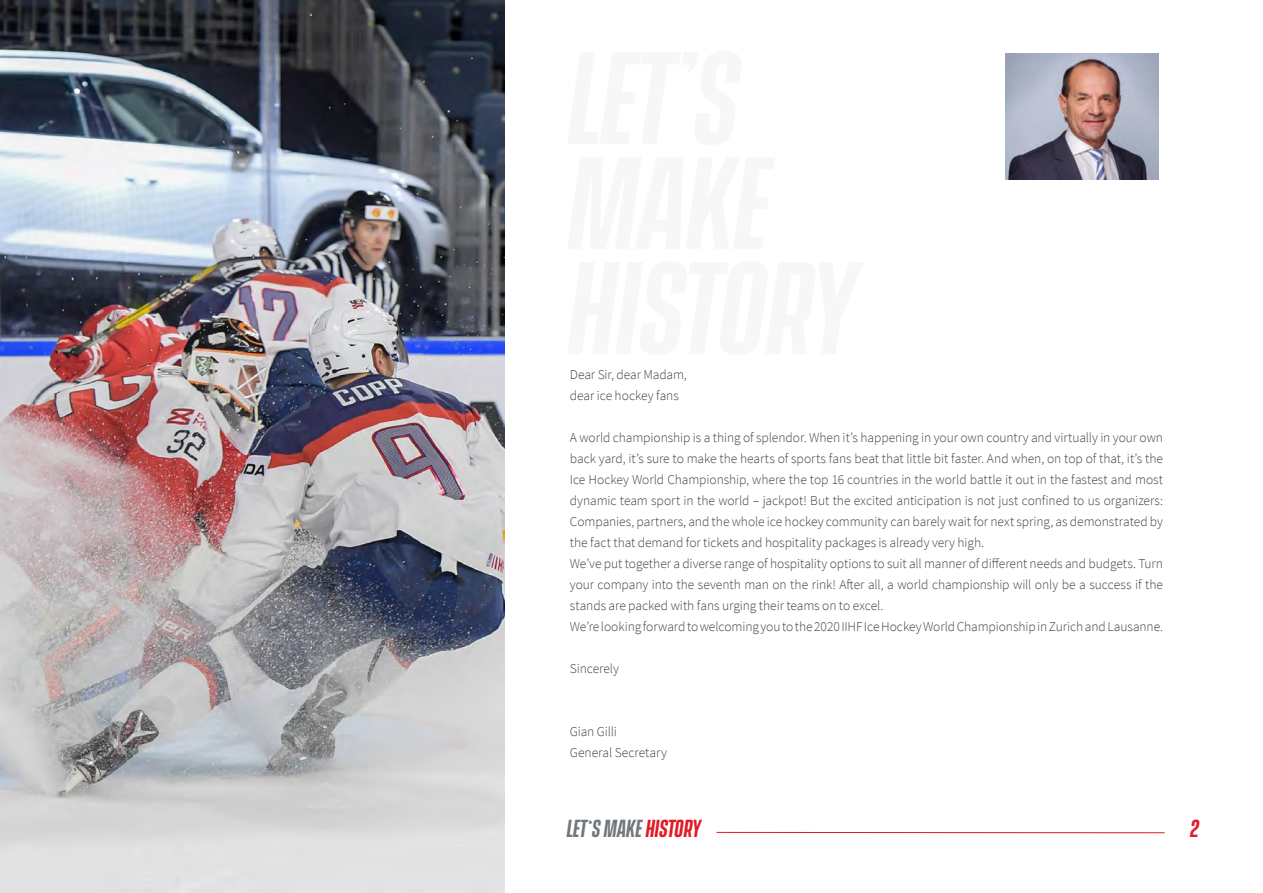
<style>
.page{position:relative;width:1263px;height:893px;background:#fff}
.page>*{position:absolute;margin:0;border:0;box-sizing:border-box;transform-origin:0 0}
.t1{font:italic 600 22.5px "Vanguard CF";letter-spacing:-.01em;color:#71777c}
.t2{font:italic 600 22.5px "Vanguard CF";color:#e21926}
.t3{font:300 13.5px/21px "Source Sans Pro";letter-spacing:-.005em;color:#3e4246}
.s1{color:#e21926}
</style>
<div class="page">
<img style="left:1006px;top:53px;width:152px;height:126px">
<hr style="left:716px;top:832px;width:449px;height:1px;background:#e21926">
<img style="left:1px;top:0;width:504px;height:893px">
<p class="t3" style="left:570px;top:364px;width:119px">Dear Sir, dear Madam, dear ice hockey fans</p>
<p class="t3" style="left:570px;top:427px;width:595px">A world championship is a thing of splendor. When it’s happening in your own country and virtually in your own back yard, it’s sure to make the hearts of sports fans beat that little bit faster. And when, on top of that, it’s the Ice Hockey World Championship, where the top 16 countries in the world battle it out in the fastest and most dynamic team sport in the world – jackpot! But the excited anticipation is not just confined to us organizers:<br>Companies, partners, and the whole ice hockey community can barely wait for next spring, as demonstrated by the fact that demand for tickets and hospitality packages is already very high.<br>We’ve put together a diverse range of hospitality options to suit all manner of different needs and budgets. Turn your company into the seventh man on the rink! After all, a world championship will only be a success if the stands are packed with fans urging their teams on to excel.<br>We’re looking forward to welcoming you to the 2020 IIHF Ice Hockey World Championship in Zurich and Lausanne.</p>
<p class="t3" style="left:570px;top:658px;width:51px">Sincerely</p>
<p class="t3" style="left:570px;top:721px;width:99px">Gian Gilli<br>General Secretary</p>
<h1 class="t1" style="left:567px;top:815px;width:136px">LET‘S MAKE <span class="s1">HISTORY</span></h1>
<h1 class="t2" style="left:1190px;top:815px;width:10px">2</h1>
</div>
